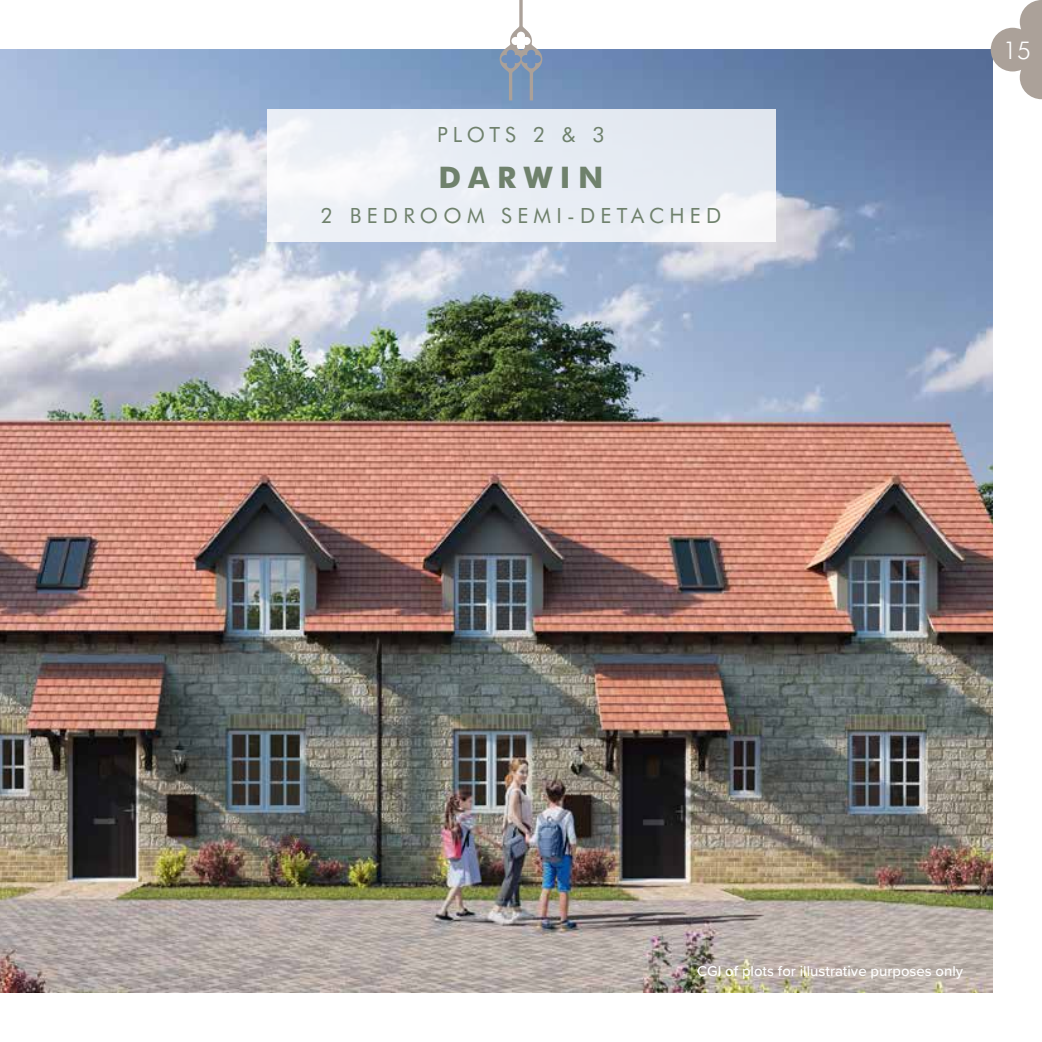
<style>
.page{position:relative;width:1042px;height:1042px;background:#fff}
.page>*{position:absolute;margin:0;border:0;box-sizing:border-box;transform-origin:0 0}
.t1{font:700 29.75px "Futura BT";letter-spacing:.25em;color:#6f816c}
.t2{font:300 24.5px "Futura BT";color:#fff}
.t3{font:21px "Futura BT";letter-spacing:.25em;color:#6f816c}
.t4{font:500 14.88px "Proxima Soft";color:#fff}
</style>
<div class="page">
<img style="left:0;top:50px;width:992px;height:942px">
<svg style="left:990px;top:0;width:52px;height:99px"></svg>
<svg style="left:500px;top:0;width:42px;height:100px"></svg>
<svg style="left:267px;top:109px;width:508px;height:132px;fill:#e9eef5"></svg>
<h3 class="t3" style="left:437px;top:122px;width:169px">PLOTS 2 &amp; 3</h3>
<h1 class="t1" style="left:438px;top:159px;width:166px">DARWIN</h1>
<h3 class="t3" style="left:321px;top:202px;width:402px">2 BEDROOM SEMI-DETACHED</h3>
<h2 class="t2" style="left:1003px;top:35px;width:30px">15</h2>
<p class="t4" style="left:697px;top:959px;width:268px">CGI of plots for illustrative purposes only</p>
</div>
